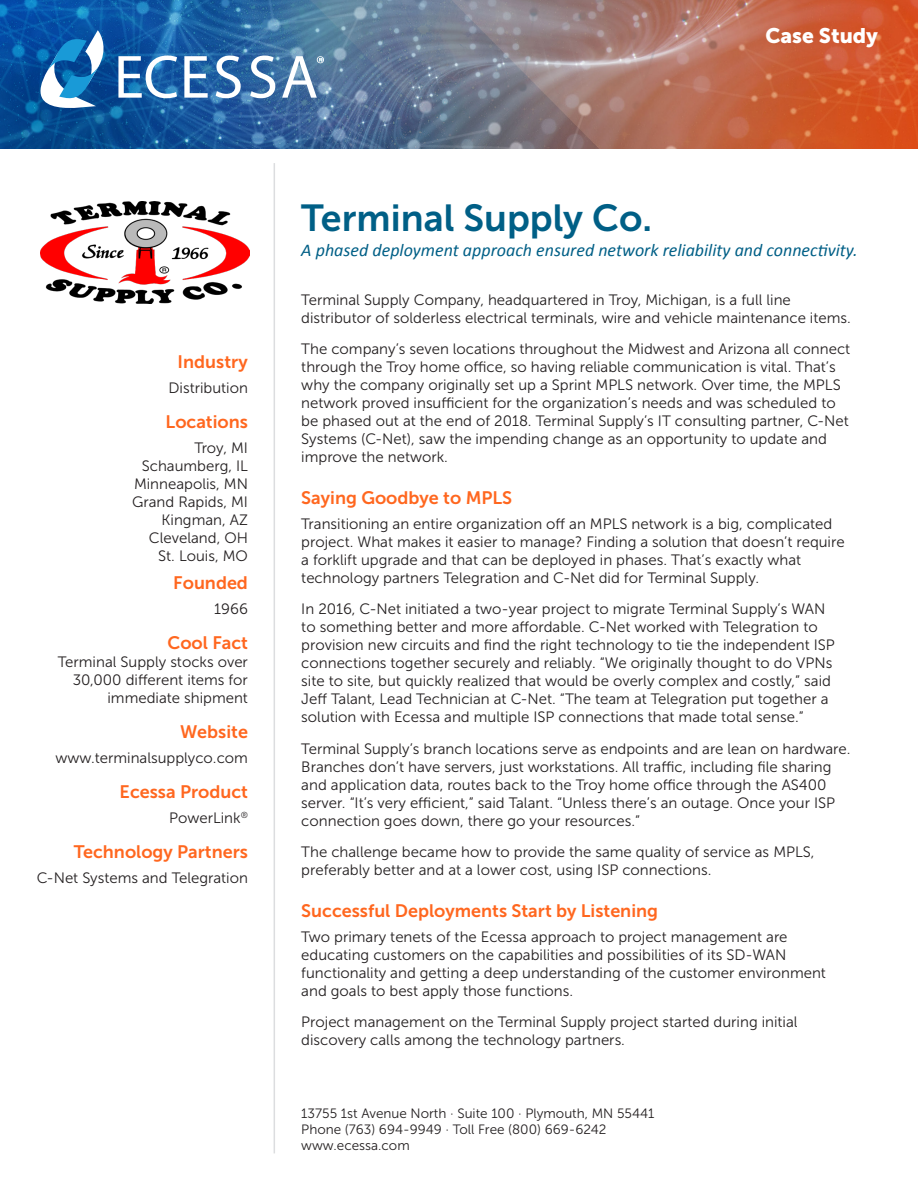
<style>
.page{position:relative;width:918px;height:1188px;background:#fff}
.page>*{position:absolute;margin:0;border:0;box-sizing:border-box;transform-origin:0 0}
.t1{font:37.5px "Museo Sans 700";color:#005f86}
.t2{font:21px "Museo Sans 900";color:#fff}
.Headline_Orange{font:18px "Museo Sans 700";color:#ff671f}
.t3{font:italic 18px "Calibri";color:#005f86}
.Paragraph{font:15px/18px "Museo Sans 300";color:#231f20}
.Last_Paragraph{font:15px/18px "Museo Sans 300";color:#231f20}
.t4{font:13.5px/16.2px "Museo Sans 300";color:#231f20}
</style>
<div class="page">
<hr style="left:274px;top:163px;width:1px;height:990px;background:#dcdddf">
<img style="left:0;top:0;width:918px;height:148px">
<svg style="left:40px;top:30px;width:68px;height:78px"></svg>
<svg style="left:118px;top:56px;width:59px;height:42px"></svg>
<svg style="left:184px;top:56px;width:24px;height:42px"></svg>
<svg style="left:216px;top:56px;width:25px;height:42px"></svg>
<svg style="left:250px;top:56px;width:25px;height:42px"></svg>
<svg style="left:282px;top:56px;width:42px;height:42px"></svg>
<img style="left:40px;top:202px;width:209px;height:102px">
<p class="t2" style="left:765px;top:23px;width:114px">Case Study</p>
<p class="Headline_Orange" style="left:178px;top:352px;width:72px">Industry</p>
<p class="Paragraph" style="left:169px;top:379px;width:81px">Distribution</p>
<p class="Headline_Orange" style="left:166px;top:412px;width:84px">Locations</p>
<p class="Paragraph" style="left:194px;top:439px;width:55px">Troy, MI</p>
<p class="Paragraph" style="left:142px;top:457px;width:108px">Schaumberg, IL</p>
<p class="Paragraph" style="left:134px;top:475px;width:115px">Minneapolis, MN</p>
<p class="Paragraph" style="left:132px;top:493px;width:117px">Grand Rapids, MI</p>
<p class="Paragraph" style="left:162px;top:511px;width:88px">Kingman, AZ</p>
<p class="Paragraph" style="left:149px;top:529px;width:101px">Cleveland, OH</p>
<p class="Paragraph" style="left:158px;top:547px;width:91px">St. Louis, MO</p>
<p class="Headline_Orange" style="left:173px;top:573px;width:76px">Founded</p>
<p class="Paragraph" style="left:214px;top:600px;width:35px">1966</p>
<p class="Headline_Orange" style="left:167px;top:633px;width:82px">Cool Fact</p>
<p class="Paragraph" style="left:58px;top:653px;width:192px;text-align:right">Terminal Supply stocks over<br>30,000 different items for immediate shipment</p>
<p class="Headline_Orange" style="left:180px;top:722px;width:69px">Website</p>
<p class="Paragraph" style="left:55px;top:749px;width:194px">www.terminalsupplyco.com</p>
<p class="Headline_Orange" style="left:120px;top:782px;width:130px">Ecessa Product</p>
<p class="Paragraph" style="left:169px;top:809px;width:80px">PowerLink<sup>®</sup></p>
<p class="Headline_Orange" style="left:74px;top:842px;width:176px">Technology Partners</p>
<p class="Paragraph" style="left:37px;top:869px;width:213px">C-Net Systems and Telegration</p>
<p class="t1" style="left:301px;top:197px;width:352px">Terminal Supply Co.</p>
<p class="t3" style="left:301px;top:238px;width:558px">A phased deployment approach ensured network reliability and connectivity.</p>
<p class="Paragraph" style="left:301px;top:290px;width:551px">Terminal Supply Company, headquartered in Troy, Michigan, is a full line distributor of solderless electrical terminals, wire and vehicle maintenance items.</p>
<p class="Last_Paragraph" style="left:301px;top:340px;width:550px">The company’s seven locations throughout the Midwest and Arizona all connect through the Troy home office, so having reliable communication is vital. That’s why the company originally set up a Sprint MPLS network. Over time, the MPLS network proved insufficient for the organization’s needs and was scheduled to be phased out at the end of 2018. Terminal Supply’s IT consulting partner, C-Net Systems (C-Net), saw the impending change as an opportunity to update and improve the network.</p>
<p class="Headline_Orange" style="left:301px;top:488px;width:212px">Saying Goodbye to MPLS</p>
<p class="Paragraph" style="left:301px;top:515px;width:545px">Transitioning an entire organization off an MPLS network is a big, complicated project. What makes it easier to manage? Finding a solution that doesn’t require a forklift upgrade and that can be deployed in phases. That’s exactly what technology partners Telegration and C-Net did for Terminal Supply.</p>
<p class="Paragraph" style="left:301px;top:600px;width:535px">In 2016, C-Net initiated a two-year project to migrate Terminal Supply’s WAN to something better and more affordable. C-Net worked with Telegration to provision new circuits and find the right technology to tie the independent ISP connections together securely and reliably. “We originally thought to do VPNs site to site, but quickly realized that would be overly complex and costly,” said Jeff Talant, Lead Technician at C-Net. “The team at Telegration put together a solution with Ecessa and multiple ISP connections that made total sense.”</p>
<p class="Paragraph" style="left:301px;top:740px;width:551px">Terminal Supply’s branch locations serve as endpoints and are lean on hardware.<br>Branches don’t have servers, just workstations. All traffic, including file sharing and application data, routes back to the Troy home office through the AS400 server. “It’s very efficient,” said Talant. “Unless there’s an outage. Once your ISP connection goes down, there go your resources.”</p>
<p class="Last_Paragraph" style="left:301px;top:843px;width:515px">The challenge became how to provide the same quality of service as MPLS, preferably better and at a lower cost, using ISP connections.</p>
<p class="Headline_Orange" style="left:301px;top:901px;width:358px">Successful Deployments Start by Listening</p>
<p class="Paragraph" style="left:301px;top:928px;width:526px">Two primary tenets of the Ecessa approach to project management are educating customers on the capabilities and possibilities of its SD-WAN functionality and getting a deep understanding of the customer environment and goals to best apply those functions.</p>
<p class="Paragraph" style="left:301px;top:1013px;width:498px">Project management on the Terminal Supply project started during initial discovery calls among the technology partners.</p>
<p class="t4" style="left:301px;top:1105px;width:355px">13755 1st Avenue North · Suite 100 · Plymouth, MN 55441<br>Phone (763) 694-9949 · Toll Free (800) 669-6242 www.ecessa.com</p>
</div>
